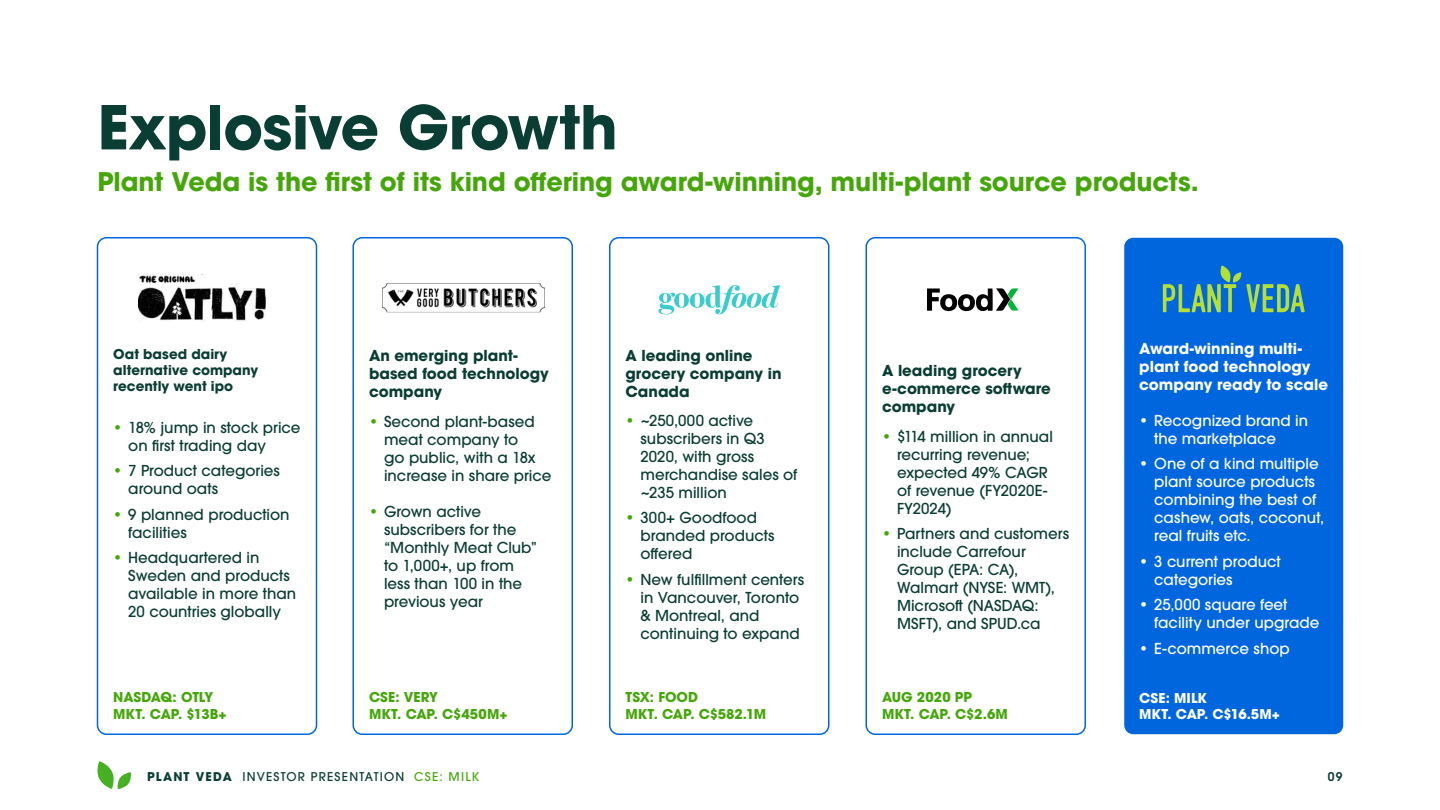
<style>
.page{position:relative;width:1440px;height:810px;background:#fff}
.page>*{position:absolute;margin:0;border:0;box-sizing:border-box;transform-origin:0 0}
.Heading_1{font:700 60px "ITC Avant Garde Pro";letter-spacing:-.015em;color:#0a3d33}
.Heading_2{font:700 25.5px "ITC Avant Garde Pro";color:#45a60a}
.t1{font:500 15px/18px "ITC Avant Garde Pro";color:#0a3d33}
.t2{font:500 15px/18px "ITC Avant Garde Pro";color:#fff}
.Basic_S{font:700 15px/18px "ITC Avant Garde Pro";color:#0a3d33}
.Basic_S-2{font:700 15px/18px "ITC Avant Garde Pro";color:#fff}
.heading_4{font:700 13.5px "ITC Avant Garde Pro";color:#45a60a}
.heading_4-2{font:700 13.5px/16.2px "ITC Avant Garde Pro";color:#0a3d33}
.heading_4-3{font:700 13.5px/16.2px "ITC Avant Garde Pro";letter-spacing:.005em;color:#fff}
.t3{font:500 12px "ITC Avant Garde Pro";letter-spacing:.1em;color:#0a3d33}
.t4{font:600 12px "ITC Avant Garde Pro";color:#0a3d33}
.s1{color:#45a60a}
.s2{font-weight:700}
</style>
<div class="page">
<div style="left:97px;top:237px;width:220px;height:498px;border:2px solid #0066de;border-radius:9px"></div>
<div style="left:352px;top:237px;width:221px;height:498px;border:2px solid #0066de;border-radius:9px"></div>
<div style="left:609px;top:237px;width:221px;height:498px;border:2px solid #0066de;border-radius:9px"></div>
<div style="left:866px;top:237px;width:220px;height:498px;border:2px solid #0066de;border-radius:9px"></div>
<div style="left:1124px;top:238px;width:219px;height:496px;background:#0066de;border-radius:9px"></div>
<img style="left:382px;top:283px;width:163px;height:29px">
<svg style="left:1163px;top:265px;width:142px;height:47px"></svg>
<img style="left:139px;top:274px;width:126px;height:47px">
<svg style="left:658px;top:285px;width:122px;height:30px"></svg>
<svg style="left:927px;top:288px;width:92px;height:24px"></svg>
<svg style="left:97px;top:761px;width:34px;height:28px"></svg>
<p class="Heading_1" style="left:98px;top:87px;width:522px">Explosive Growth</p>
<p class="Heading_2" style="left:98px;top:165px;width:1103px">Plant Veda is the first of its kind offering award-winning, multi-plant source products.</p>
<p class="heading_4-2" style="left:113px;top:345px;width:146px">Oat based dairy alternative company recently went ipo</p>
<p class="t1" style="left:128px;top:418px;width:174px;text-indent:-15px"><span class="s1">•</span> 18% jump in stock price on first trading day</p>
<p class="t1" style="left:128px;top:462px;width:153px;text-indent:-15px"><span class="s1">•</span> 7 Product categories around oats</p>
<p class="t1" style="left:128px;top:505px;width:163px;text-indent:-15px"><span class="s1">•</span> 9 planned production facilities</p>
<p class="t1" style="left:128px;top:549px;width:169px;text-indent:-15px"><span class="s1">•</span> Headquartered in<br>Sweden and products available in more than<br>20 countries globally</p>
<p class="heading_4" style="left:113px;top:688px;width:102px">NASDAQ: OTLY</p>
<p class="heading_4" style="left:113px;top:705px;width:115px">MKT. CAP. $13B+</p>
<p class="Basic_S" style="left:369px;top:347px;width:181px">An emerging plant&shy;based food technology company</p>
<p class="t1" style="left:384px;top:412px;width:169px;text-indent:-15px"><span class="s1">•</span> Second plant-based meat company to<br>go public, with a 18x increase in share price</p>
<p class="t1" style="left:384px;top:502px;width:155px;text-indent:-15px"><span class="s1">•</span> Grown active subscribers for the “Monthly Meat Club” to 1,000+, up from less than 100 in the previous year</p>
<p class="heading_4" style="left:369px;top:688px;width:70px">CSE: VERY</p>
<p class="heading_4" style="left:369px;top:705px;width:140px">MKT. CAP. C$450M+</p>
<p class="Basic_S" style="left:626px;top:346px;width:157px">A leading online grocery company in<br>Canada</p>
<p class="t1" style="left:640px;top:411px;width:158px;text-indent:-15px"><span class="s1">•</span> ~250,000 active subscribers in Q3<br>2020, with gross merchandise sales of ~235 million</p>
<p class="t1" style="left:640px;top:509px;width:135px;text-indent:-15px"><span class="s1">•</span> 300+ Goodfood branded products offered</p>
<p class="t1" style="left:640px;top:570px;width:165px;text-indent:-15px"><span class="s1">•</span> New fulfillment centers in Vancouver, Toronto &amp; Montreal, and continuing to expand</p>
<p class="heading_4" style="left:626px;top:688px;width:74px">TSX: FOOD</p>
<p class="heading_4" style="left:626px;top:705px;width:142px">MKT. CAP. C$582.1M</p>
<p class="Basic_S" style="left:882px;top:362px;width:170px">A leading grocery e-commerce software company</p>
<p class="t1" style="left:897px;top:427px;width:157px;text-indent:-15px"><span class="s1">•</span> $114 million in annual recurring revenue; expected 49% CAGR of revenue (FY2020E-<br>FY2024)</p>
<p class="t1" style="left:897px;top:525px;width:174px;text-indent:-15px"><span class="s1">•</span> Partners and customers include Carrefour<br>Group (EPA: CA),<br>Walmart (NYSE: WMT),<br>Microsoft (NASDAQ:<br>MSFT), and SPUD.ca</p>
<p class="heading_4" style="left:882px;top:688px;width:92px">AUG 2020 PP</p>
<p class="heading_4" style="left:882px;top:705px;width:127px">MKT. CAP. C$2.6M</p>
<p class="Basic_S-2" style="left:1139px;top:339px;width:190px">Award-winning multi&shy;plant food technology company ready to scale</p>
<p class="t2" style="left:1154px;top:411px;width:155px;text-indent:-15px">• Recognized brand in the marketplace</p>
<p class="t2" style="left:1154px;top:455px;width:172px;text-indent:-15px">• One of a kind multiple plant source products combining the best of cashew, oats, coconut, real fruits etc.</p>
<p class="t2" style="left:1154px;top:552px;width:128px;text-indent:-15px">• 3 current product categories</p>
<p class="t2" style="left:1154px;top:596px;width:167px;text-indent:-15px">• 25,000 square feet facility under upgrade</p>
<p class="t2" style="left:1139px;top:639px;width:152px">• E-commerce shop</p>
<p class="heading_4-3" style="left:1139px;top:690px;width:142px">CSE: MILK<br>MKT. CAP. C$16.5M+</p>
<p class="t3" style="left:147px;top:769px;width:334px"><span class="s2">PLANT VEDA</span> INVESTOR PRESENTATION <span class="s1">CSE: MILK</span></p>
<p class="t4" style="left:1328px;top:769px;width:16px">09</p>
</div>
